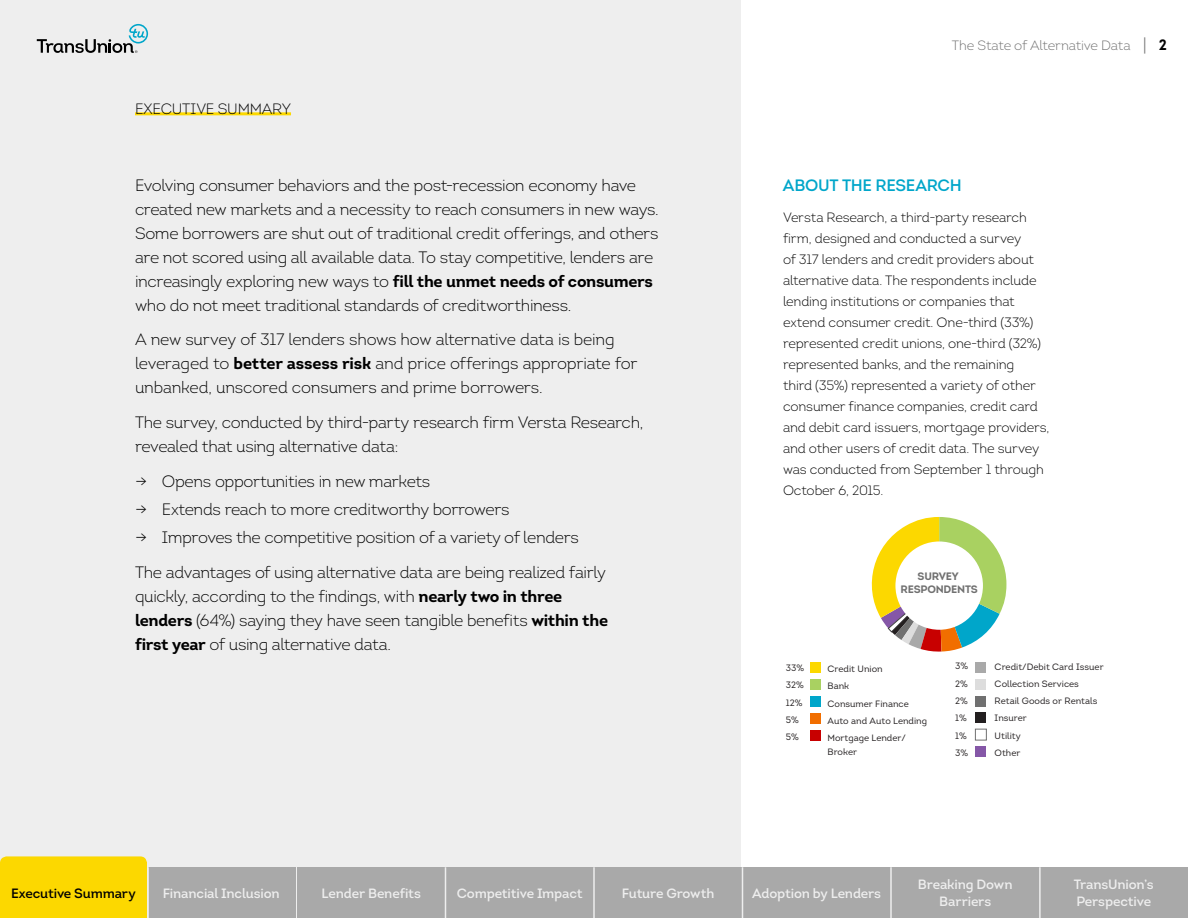
<style>
.page{position:relative;width:1188px;height:918px;background:#eee}
.page>*{position:absolute;margin:0;border:0;box-sizing:border-box;transform-origin:0 0}
.t1{font:300 16.5px/24px "Intro";letter-spacing:-.02em;color:#000}
.t2{font:600 16.5px "Intro";letter-spacing:-.02em;color:#00a6ca}
.t3{font:15px "Intro Light Caps";letter-spacing:-.015em;color:#000}
.t4{font:300 13.5px/21px "Intro";letter-spacing:-.015em;color:#000}
.t5{font:600 13.5px/16.5px "Intro";letter-spacing:-.01em;color:#eee;text-align:center}
.t6{font:300 13.5px "Intro";letter-spacing:-.015em;color:#707070}
.t7{font:600 13.5px "Intro";letter-spacing:-.01em;color:#000}
.t8{font:10.8px/12.9px "Intro Bold Caps";letter-spacing:-.02em;color:#707070;text-align:center}
.t9{font:9.15px/17.2px "Intro";color:#231f20}
.s1{font-weight:700}
.s2{font-size:21px}
.s3{font-weight:700;font-size:15px;color:#000}
</style>
<div class="page">
<svg style="left:37px;top:24px;width:111px;height:29px"></svg>
<div style="left:742px;top:0;width:446px;height:918px;background:#fff"></div>
<hr style="left:135px;top:112px;width:156px;height:3px;background:#fcd800">
<svg style="left:871px;top:517px;width:135px;height:135px"></svg>
<div style="left:895px;top:541px;width:88px;height:89px;background:#fff;border-radius:50%"></div>
<div style="left:810px;top:662px;width:11px;height:11px;background:#fcd800"></div>
<div style="left:810px;top:679px;width:11px;height:11px;background:#a9d161"></div>
<div style="left:810px;top:696px;width:11px;height:11px;background:#00a6ca"></div>
<div style="left:810px;top:713px;width:11px;height:11px;background:#f16e00"></div>
<div style="left:810px;top:730px;width:11px;height:11px;background:#c80000"></div>
<div style="left:975px;top:662px;width:11px;height:11px;background:#a9a9a9"></div>
<div style="left:975px;top:679px;width:11px;height:11px;background:#ddd"></div>
<div style="left:975px;top:696px;width:11px;height:11px;background:#707070"></div>
<div style="left:975px;top:712px;width:11px;height:11px;background:#231f20"></div>
<div style="left:975px;top:729px;width:12px;height:11px;border:1px solid #707070"></div>
<div style="left:975px;top:746px;width:11px;height:11px;background:#8557a7"></div>
<div style="left:297px;top:867px;width:149px;height:51px;background:#a9a9a9"></div>
<div style="left:446px;top:867px;width:148px;height:51px;background:#a9a9a9"></div>
<div style="left:594px;top:867px;width:148px;height:51px;background:#a9a9a9"></div>
<div style="left:742px;top:867px;width:149px;height:51px;background:#a9a9a9"></div>
<div style="left:891px;top:867px;width:149px;height:51px;background:#a9a9a9"></div>
<div style="left:1040px;top:867px;width:148px;height:51px;background:#a9a9a9"></div>
<hr style="left:593px;top:867px;width:2px;height:51px;background:#eee">
<hr style="left:742px;top:867px;width:1px;height:51px;background:#eee">
<hr style="left:890px;top:867px;width:2px;height:51px;background:#eee">
<hr style="left:1039px;top:867px;width:2px;height:51px;background:#eee">
<hr style="left:445px;top:867px;width:1px;height:51px;background:#eee">
<div style="left:147px;top:867px;width:149px;height:51px;background:#a9a9a9"></div>
<hr style="left:147px;top:867px;width:1px;height:51px;background:#eee">
<div style="left:0;top:856px;width:147px;height:62px;background:#fcd800"></div>
<p class="t3" style="left:135px;top:99px;width:158px">EXECUTIVE SUMMARY</p>
<p class="t1" style="left:135px;top:173px;width:525px">Evolving consumer behaviors and the post-recession economy have created new markets and a necessity to reach consumers in new ways.<br>Some borrowers are shut out of traditional credit offerings, and others are not scored using all available data. To stay competitive, lenders are increasingly exploring new ways to <span class="s1">fill the unmet needs of consumers </span>who do not meet traditional standards of creditworthiness.</p>
<p class="t1" style="left:135px;top:328px;width:504px">A new survey of 317 lenders shows how alternative data is being leveraged to <span class="s1">better assess risk</span> and price offerings appropriate for unbanked, unscored consumers and prime borrowers.</p>
<p class="t1" style="left:135px;top:410px;width:510px">The survey, conducted by third-party research firm Versta Research, revealed that using alternative data:</p>
<p class="t1" style="left:135px;top:469px;width:297px">→ Opens opportunities in new markets</p>
<p class="t1" style="left:135px;top:497px;width:376px">→ Extends reach to more creditworthy borrowers</p>
<p class="t1" style="left:135px;top:520px;width:473px;line-height:34.8px">→ Improves the competitive position of a variety of lenders<br>The advantages of using alternative data are being realized fairly</p>
<p class="t1" style="left:135px;top:584px;width:475px">quickly, according to the findings, with <span class="s1">nearly two in three lenders</span> (64%) saying they have seen tangible benefits <span class="s1">within the first year</span> of using alternative data.</p>
<p class="t6" style="left:952px;top:37px;width:217px">The State of Alternative Data <span class="s2">|</span> <span class="s3">2</span></p>
<p class="t2" style="left:783px;top:175px;width:180px">ABOUT THE RESEARCH</p>
<p class="t4" style="left:783px;top:207px;width:268px">Versta Research, a third-party research firm, designed and conducted a survey<br>of 317 lenders and credit providers about alternative data. The respondents include lending institutions or companies that extend consumer credit. One-third (33%) represented credit unions, one-third (32%) represented banks, and the remaining<br>third (35%) represented a variety of other consumer finance companies, credit card and debit card issuers, mortgage providers, and other users of credit data. The survey was conducted from September 1 through October 6, 2015.</p>
<p class="t8" style="left:901px;top:570px;width:79px">SURVEY<br>RESPONDENTS</p>
<p class="t9" style="left:955px;top:658px;width:15px">3%<br>2%<br>2%<br>1%<br>1%<br>3%</p>
<p class="t9" style="left:786px;top:659px;width:20px">33%<br>32%<br>12%<br>5%<br>5%</p>
<p class="t9" style="left:995px;top:658px;width:111px">Credit/Debit Card Issuer<br>Collection Services<br>Retail Goods or Rentals<br>Insurer<br>Utility<br>Other</p>
<p class="t9" style="left:828px;top:660px;width:101px">Credit Union<br>Bank<br>Consumer Finance<br>Auto and Auto Lending<br>Mortgage Lender/</p>
<p class="t9" style="left:828px;top:743px;width:31px">Broker</p>
<p class="t7" style="left:11px;top:885px;width:126px">Executive Summary</p>
<p class="t5" style="left:163px;top:885px;width:118px">Financial Inclusion</p>
<p class="t5" style="left:322px;top:885px;width:101px">Lender Benefits</p>
<p class="t5" style="left:457px;top:885px;width:128px">Competitive Impact</p>
<p class="t5" style="left:622px;top:885px;width:94px">Future Growth</p>
<p class="t5" style="left:752px;top:885px;width:130px">Adoption by Lenders</p>
<p class="t5" style="left:918px;top:876px;width:96px">Breaking Down<br>Barriers</p>
<p class="t5" style="left:1074px;top:876px;width:82px;text-align:left">TransUnion’s<br>Perspective</p>
</div>
